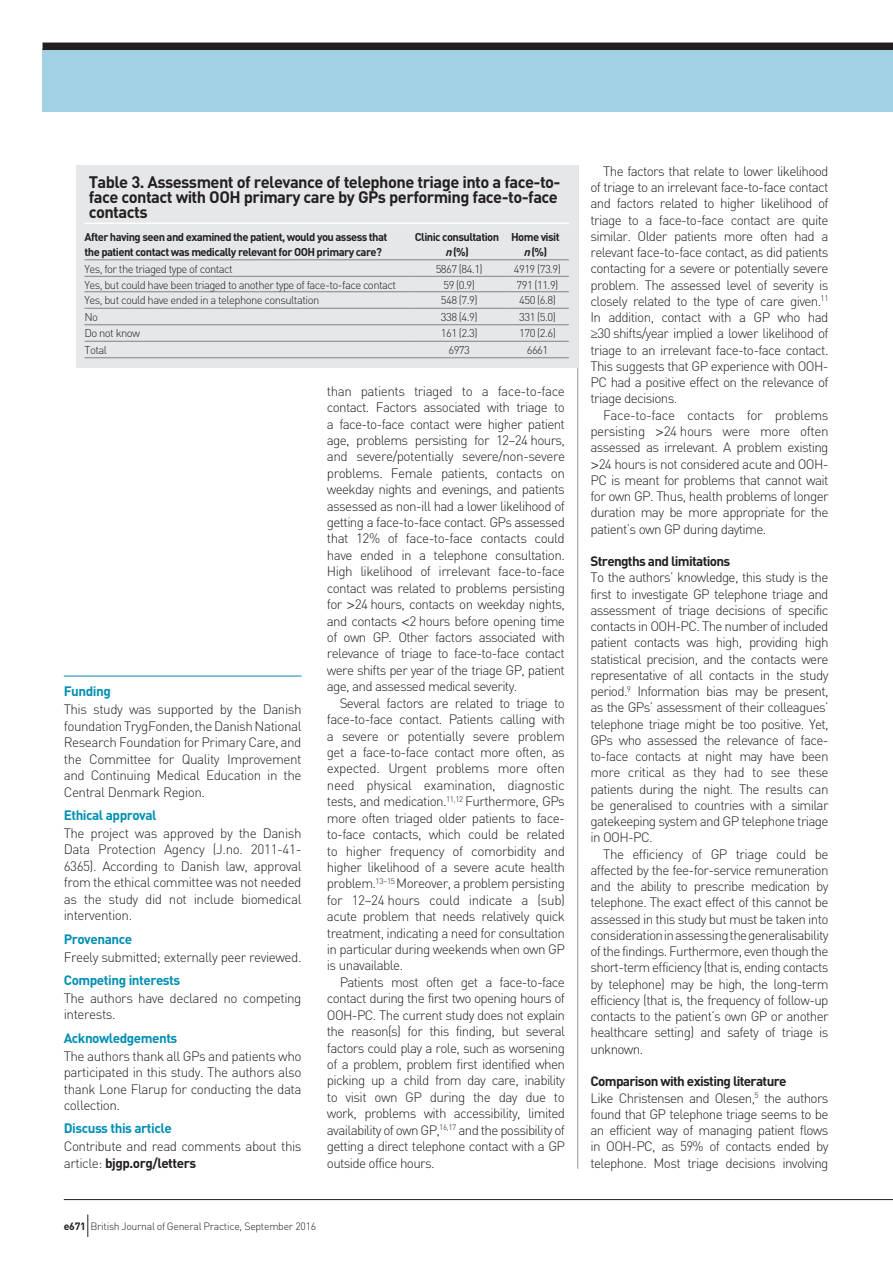
<style>
.page{position:relative;width:893px;height:1263px;background:#fff}
.page>*{position:absolute;margin:0;border:0;box-sizing:border-box;transform-origin:0 0}
.t1{font:700 16.5px/15px "DIN";letter-spacing:-.035em;color:#231f20}
.t2{font:300 13.5px/16.2px "DIN";letter-spacing:-.05em;color:#231f20;text-align:justify}
.t3{font:700 13.5px "DIN";letter-spacing:-.035em;color:#008fb3}
.t4{font:700 13.5px "DIN";letter-spacing:-.05em;color:#231f20}
.t5{font:300 11.25px "DIN";letter-spacing:-.05em;color:#231f20}
.t6{font:700 11.25px/15px "DIN";letter-spacing:-.05em;color:#231f20;text-align:center}
.t7{font:300 10.5px "DIN";letter-spacing:-.025em;color:#231f20}
.s1{font-style:italic}
.s2{font-weight:700}
.s3{font-family:"Helvetica"}
</style>
<div class="page">
<hr style="left:577px;top:165px;width:1px;height:1004px;background:#939598">
<div style="left:43px;top:48px;width:850px;height:64px;background:#a2d2e3"></div>
<div style="left:43px;top:43px;width:850px;height:7px;background:#231f20"></div>
<hr style="left:64px;top:676px;width:238px;height:1px;background:#008fb3">
<div style="left:76px;top:165px;width:502px;height:203px;background:#e6e7e9"></div>
<hr style="left:84px;top:223px;width:485px;height:1px;background:#fff">
<hr style="left:84px;top:259px;width:328px;height:1px;background:#808285">
<hr style="left:412px;top:259px;width:94px;height:1px;background:#808285">
<hr style="left:506px;top:259px;width:63px;height:1px;background:#808285">
<hr style="left:84px;top:276px;width:328px;height:1px;background:#808285">
<hr style="left:412px;top:276px;width:94px;height:1px;background:#808285">
<hr style="left:506px;top:276px;width:63px;height:1px;background:#808285">
<hr style="left:84px;top:291px;width:328px;height:1px;background:#808285">
<hr style="left:412px;top:291px;width:94px;height:1px;background:#808285">
<hr style="left:506px;top:291px;width:63px;height:1px;background:#808285">
<hr style="left:84px;top:308px;width:328px;height:1px;background:#808285">
<hr style="left:412px;top:308px;width:94px;height:1px;background:#808285">
<hr style="left:506px;top:308px;width:63px;height:1px;background:#808285">
<hr style="left:84px;top:324px;width:328px;height:1px;background:#808285">
<hr style="left:412px;top:324px;width:94px;height:1px;background:#808285">
<hr style="left:506px;top:324px;width:63px;height:1px;background:#808285">
<hr style="left:84px;top:341px;width:328px;height:1px;background:#808285">
<hr style="left:412px;top:341px;width:94px;height:1px;background:#808285">
<hr style="left:506px;top:341px;width:63px;height:1px;background:#808285">
<hr style="left:84px;top:357px;width:328px;height:1px;background:#808285">
<hr style="left:412px;top:357px;width:94px;height:1px;background:#808285">
<hr style="left:506px;top:357px;width:63px;height:1px;background:#808285">
<hr style="left:64px;top:1199px;width:829px;height:1px;background:#231f20">
<svg style="left:87px;top:1214px;width:1px;height:23px"></svg>
<p class="t1" style="left:89px;top:174px;width:473px">Table 3. Assessment of relevance of telephone triage into a face-to&shy;face contact with OOH primary care by GPs performing face-to-face contacts</p>
<p class="t6" style="left:84px;top:228px;width:305px;text-align:left">After having seen and examined the patient, would you assess that the patient contact was medically relevant for OOH primary care?</p>
<p class="t6" style="left:415px;top:228px;width:86px">Clinic consultation <span class="s1">n</span>(%)</p>
<p class="t6" style="left:511px;top:228px;width:50px">Home visit <span class="s1">n</span>(%)</p>
<p class="t5" style="left:84px;top:262px;width:150px">Yes, for the triaged type of contact</p>
<p class="t5" style="left:436px;top:262px;width:49px">5867 (84.1)</p>
<p class="t5" style="left:514px;top:262px;width:49px">4919 (73.9)</p>
<p class="t5" style="left:84px;top:278px;width:313px">Yes, but could have been triaged to another type of face-to-face contact</p>
<p class="t5" style="left:443px;top:278px;width:33px">59 (0.9)</p>
<p class="t5" style="left:517px;top:278px;width:43px">791 (11.9)</p>
<p class="t5" style="left:84px;top:293px;width:236px">Yes, but could have ended in a telephone consultation</p>
<p class="t5" style="left:441px;top:293px;width:38px">548 (7.9)</p>
<p class="t5" style="left:519px;top:293px;width:38px">450 (6.8)</p>
<p class="t5" style="left:84px;top:309px;width:15px">No</p>
<p class="t5" style="left:441px;top:309px;width:38px">338 (4.9)</p>
<p class="t5" style="left:519px;top:309px;width:38px">331 (5.0)</p>
<p class="t5" style="left:85px;top:326px;width:57px">Do not know</p>
<p class="t5" style="left:441px;top:326px;width:38px">161 (2.3)</p>
<p class="t5" style="left:519px;top:326px;width:38px">170 (2.6)</p>
<p class="t5" style="left:85px;top:343px;width:24px">Total</p>
<p class="t5" style="left:449px;top:343px;width:23px">6973</p>
<p class="t5" style="left:527px;top:343px;width:23px">6661</p>
<p class="t3" style="left:64px;top:683px;width:49px">Funding</p>
<p class="t2" style="left:64px;top:701px;width:239px">This study was supported by the Danish foundation TrygFonden, the Danish National Research Foundation for Primary Care, and the Committee for Quality Improvement and Continuing Medical Education in the Central Denmark Region.</p>
<p class="t3" style="left:64px;top:806px;width:94px">Ethical approval</p>
<p class="t2" style="left:64px;top:825px;width:239px">The project was approved by the Danish Data Protection Agency (J.no. 2011-41- 6365). According to Danish law, approval from the ethical committee was not needed as the study did not include biomedical intervention.</p>
<p class="t3" style="left:64px;top:930px;width:70px">Provenance</p>
<p class="t2" style="left:64px;top:948px;width:239px">Freely submitted; externally peer reviewed.</p>
<p class="t3" style="left:64px;top:971px;width:118px">Competing interests</p>
<p class="t2" style="left:64px;top:989px;width:239px">The authors have declared no competing interests.</p>
<p class="t3" style="left:64px;top:1029px;width:115px">Acknowledgements</p>
<p class="t2" style="left:64px;top:1047px;width:239px">The authors thank all GPs and patients who participated in this study. The authors also thank Lone Flarup for conducting the data collection.</p>
<p class="t3" style="left:64px;top:1120px;width:110px">Discuss this article</p>
<p class="t2" style="left:64px;top:1138px;width:239px">Contribute and read comments about this article: <span class="s2">bjgp.org/letters</span></p>
<p class="t2" style="left:327px;top:383px;width:240px">than patients triaged to a face-to-face contact. Factors associated with triage to a face-to-face contact were higher patient age, problems persisting for 12–24 hours, and severe/potentially severe/non-severe problems. Female patients, contacts on weekday nights and evenings, and patients assessed as non-ill had a lower likelihood of getting a face-to-face contact. GPs assessed that 12% of face-to-face contacts could have ended in a telephone consultation.<br>High likelihood of irrelevant face-to-face contact was related to problems persisting for <span class="s3">&gt;</span>24 hours, contacts on weekday nights, and contacts <span class="s3">&lt;</span>2 hours before opening time of own GP. Other factors associated with relevance of triage to face-to-face contact were shifts per year of the triage GP, patient age, and assessed medical severity.</p>
<p class="t2" style="left:327px;top:694px;width:240px;text-indent:13px">Several factors are related to triage to face-to-face contact. Patients calling with a severe or potentially severe problem get a face-to-face contact more often, as expected. Urgent problems more often need physical examination, diagnostic tests, and medication.<sup>11,12</sup> Furthermore, GPs more often triaged older patients to face&shy;to-face contacts, which could be related to higher frequency of comorbidity and higher likelihood of a severe acute health problem.<sup>13–15</sup> Moreover, a problem persisting for 12–24 hours could indicate a (sub) acute problem that needs relatively quick treatment, indicating a need for consultation in particular during weekends when own GP is unavailable.</p>
<p class="t2" style="left:327px;top:974px;width:240px;text-indent:13px">Patients most often get a face-to-face contact during the first two opening hours of OOH-PC. The current study does not explain the reason(s) for this finding, but several factors could play a role, such as worsening of a problem, problem first identified when picking up a child from day care, inability to visit own GP during the day due to work, problems with accessibility, limited availability of own GP,<sup>16,17</sup> and the possibility of getting a direct telephone contact with a GP outside office hours.</p>
<p class="t7" style="left:64px;top:1219px;width:254px"><span class="s2">e671</span> British Journal of General Practice, September 2016</p>
<p class="t2" style="left:590px;top:163px;width:240px;text-indent:13px">The factors that relate to lower likelihood of triage to an irrelevant face-to-face contact and factors related to higher likelihood of triage to a face-to-face contact are quite similar. Older patients more often had a relevant face-to-face contact, as did patients contacting for a severe or potentially severe problem. The assessed level of severity is closely related to the type of care given.<sup>11<br></sup>In addition, contact with a GP who had <span class="s3">≥</span>30 shifts/year implied a lower likelihood of triage to an irrelevant face-to-face contact.<br>This suggests that GP experience with OOH-PC had a positive effect on the relevance of triage decisions.</p>
<p class="t2" style="left:590px;top:407px;width:240px;text-indent:13px">Face-to-face contacts for problems persisting <span class="s3">&gt;</span>24 hours were more often assessed as irrelevant. A problem existing <span class="s3">&gt;</span>24 hours is not considered acute and OOH-PC is meant for problems that cannot wait for own GP. Thus, health problems of longer duration may be more appropriate for the patient’s own GP during daytime.</p>
<p class="t4" style="left:590px;top:552px;width:141px">Strengths and limitations</p>
<p class="t2" style="left:590px;top:569px;width:240px">To the authors’ knowledge, this study is the first to investigate GP telephone triage and assessment of triage decisions of specific contacts in OOH-PC. The number of included patient contacts was high, providing high statistical precision, and the contacts were representative of all contacts in the study period.<sup>9</sup> Information bias may be present, as the GPs’ assessment of their colleagues’ telephone triage might be too positive. Yet, GPs who assessed the relevance of face&shy;to-face contacts at night may have been more critical as they had to see these patients during the night. The results can be generalised to countries with a similar gatekeeping system and GP telephone triage in OOH-PC.</p>
<p class="t2" style="left:590px;top:845px;width:240px;text-indent:13px">The efficiency of GP triage could be affected by the fee-for-service remuneration and the ability to prescribe medication by telephone. The exact effect of this cannot be assessed in this study but must be taken into consideration in assessing the generalisability of the findings. Furthermore, even though the short-term efficiency (that is, ending contacts by telephone) may be high, the long-term efficiency (that is, the frequency of follow-up contacts to the patient’s own GP or another healthcare setting) and safety of triage is unknown.</p>
<p class="t2" style="left:590px;top:1073px;width:240px;text-align:left"><span class="s2">Comparison with existing literature<br></span>Like Christensen and Olesen,<sup>5</sup> the authors found that GP telephone triage seems to be an efficient way of managing patient flows in OOH-PC, as 59% of contacts ended by telephone. Most triage decisions involving</p>
</div>
